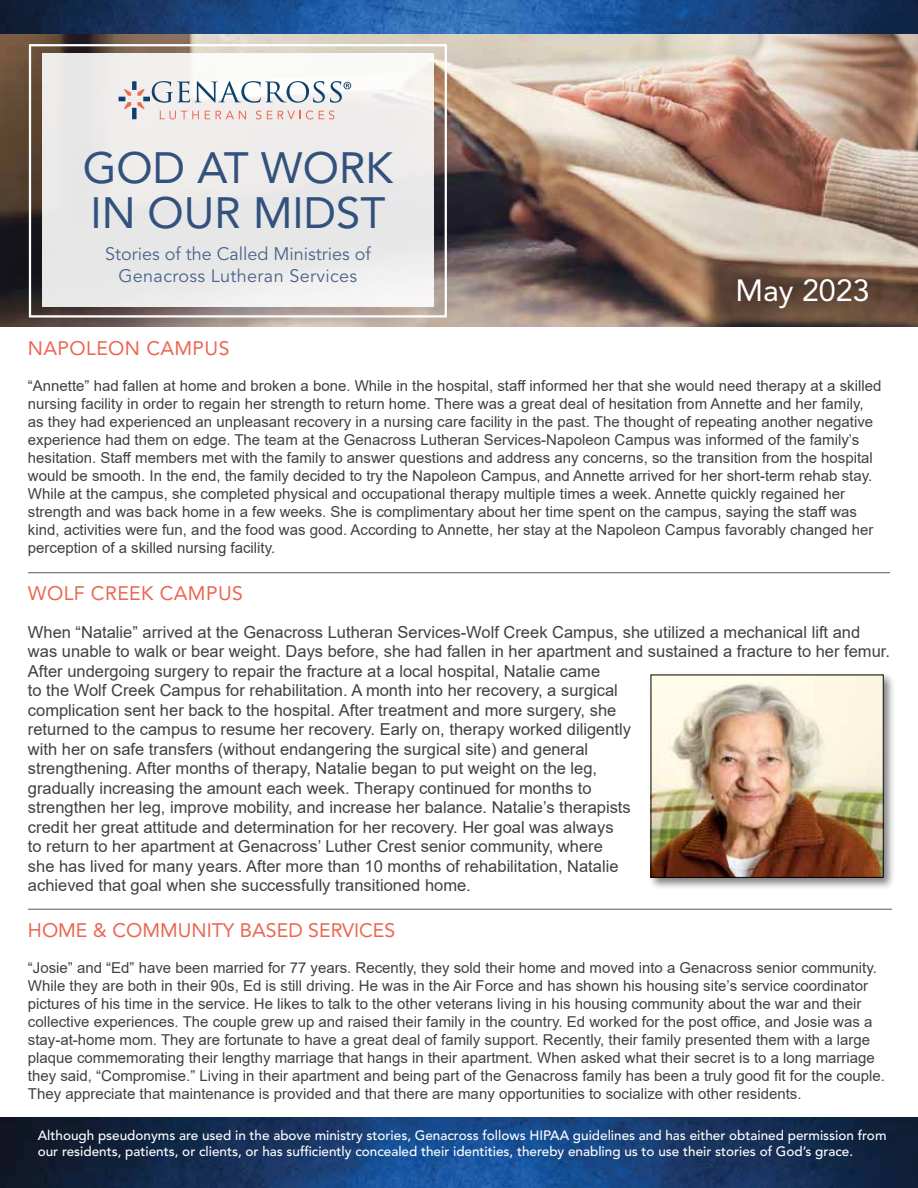
<style>
.page{position:relative;width:918px;height:1188px;background:#fff}
.page>*{position:absolute;margin:0;border:0;box-sizing:border-box;transform-origin:0 0}
.t1{font:43.5px/45px "Avenir LT Std";color:#32517d}
.t2{font:30.45px "Avenir LT Std";color:#fff}
.t3{font:19.5px "Avenir LT Std";letter-spacing:.02em;color:#ea6752}
.t4{font:19.5px "Avenir LT Std";color:#ea6752}
.t5{font:18px/21.6px "Avenir LT Std";color:#49648c;text-align:center}
.t6{font:16.5px/19.5px "Arial";color:#414042}
.t7{font:15px/18px "Arial";color:#414042}
.t8{font:500 13.5px/16.2px "Avenir LT Std";color:#fff}
</style>
<div class="page">
<img style="left:0;top:1118px;width:918px;height:70px">
<img style="left:0;top:33px;width:918px;height:293px">
<div style="left:29px;top:44px;width:418px;height:274px;border:2px solid #fff"></div>
<div style="left:42px;top:53px;width:391px;height:253px;background:linear-gradient(to right,#e9e9e8,#f0efef)"></div>
<img style="left:0;top:0;width:918px;height:33px">
<svg style="left:119px;top:81px;width:232px;height:39px"></svg>
<hr style="left:28px;top:572px;width:862px;height:1px;background:#58595b">
<div style="left:648px;top:672px;width:248px;height:218px;background:#000;opacity:.5"></div>
<img style="left:653px;top:677px;width:228px;height:199px">
<hr style="left:28px;top:909px;width:864px;height:1px;background:#58595b">
<h1 class="t1" style="left:83px;top:146px;width:312px">GOD AT WORK<br>IN OUR MIDST</h1>
<p class="t5" style="left:105px;top:244px;width:267px">Stories of the Called Ministries of<br>Genacross Lutheran Services</p>
<h2 class="t2" style="left:735px;top:273px;width:136px">May 2023</h2>
<h3 class="t3" style="left:28px;top:337px;width:203px">NAPOLEON CAMPUS</h3>
<p class="t7" style="left:28px;top:377px;width:855px">“Annette” had fallen at home and broken a bone. While in the hospital, staff informed her that she would need therapy at a skilled nursing facility in order to regain her strength to return home. There was a great deal of hesitation from Annette and her family, as they had experienced an unpleasant recovery in a nursing care facility in the past. The thought of repeating another negative experience had them on edge. The team at the Genacross Lutheran Services-Napoleon Campus was informed of the family’s hesitation. Staff members met with the family to answer questions and address any concerns, so the transition from the hospital would be smooth. In the end, the family decided to try the Napoleon Campus, and Annette arrived for her short-term rehab stay.<br>While at the campus, she completed physical and occupational therapy multiple times a week. Annette quickly regained her strength and was back home in a few weeks. She is complimentary about her time spent on the campus, saying the staff was kind, activities were fun, and the food was good. According to Annette, her stay at the Napoleon Campus favorably changed her perception of a skilled nursing facility.</p>
<h3 class="t3" style="left:28px;top:582px;width:217px">WOLF CREEK CAMPUS</h3>
<p class="t6" style="left:28px;top:622px;width:864px">When “Natalie” arrived at the Genacross Lutheran Services-Wolf Creek Campus, she utilized a mechanical lift and was unable to walk or bear weight. Days before, she had fallen in her apartment and sustained a fracture to her femur.<br>After undergoing surgery to repair the fracture at a local hospital, Natalie came<br>to the Wolf Creek Campus for rehabilitation. A month into her recovery, a surgical<br>complication sent her back to the hospital. After treatment and more surgery, she<br>returned to the campus to resume her recovery. Early on, therapy worked diligently<br>with her on safe transfers (without endangering the surgical site) and general<br>strengthening. After months of therapy, Natalie began to put weight on the leg,<br>gradually increasing the amount each week. Therapy continued for months to<br>strengthen her leg, improve mobility, and increase her balance. Natalie’s therapists<br>credit her great attitude and determination for her recovery. Her goal was always<br>to return to her apartment at Genacross’ Luther Crest senior community, where<br>she has lived for many years. After more than 10 months of rehabilitation, Natalie<br>achieved that goal when she successfully transitioned home.</p>
<h3 class="t4" style="left:28px;top:918px;width:369px">HOME &amp; COMMUNITY BASED SERVICES</h3>
<p class="t7" style="left:28px;top:958px;width:859px">“Josie” and “Ed” have been married for 77 years. Recently, they sold their home and moved into a Genacross senior community.<br>While they are both in their 90s, Ed is still driving. He was in the Air Force and has shown his housing site’s service coordinator pictures of his time in the service. He likes to talk to the other veterans living in his housing community about the war and their collective experiences. The couple grew up and raised their family in the country. Ed worked for the post office, and Josie was a stay-at-home mom. They are fortunate to have a great deal of family support. Recently, their family presented them with a large plaque commemorating their lengthy marriage that hangs in their apartment. When asked what their secret is to a long marriage they said, “Compromise.” Living in their apartment and being part of the Genacross family has been a truly good fit for the couple.<br>They appreciate that maintenance is provided and that there are many opportunities to socialize with other residents.</p>
<p class="t8" style="left:38px;top:1128px;width:850px">Although pseudonyms are used in the above ministry stories, Genacross follows HIPAA guidelines and has either obtained permission from our residents, patients, or clients, or has sufficiently concealed their identities, thereby enabling us to use their stories of God’s grace.</p>
</div>
